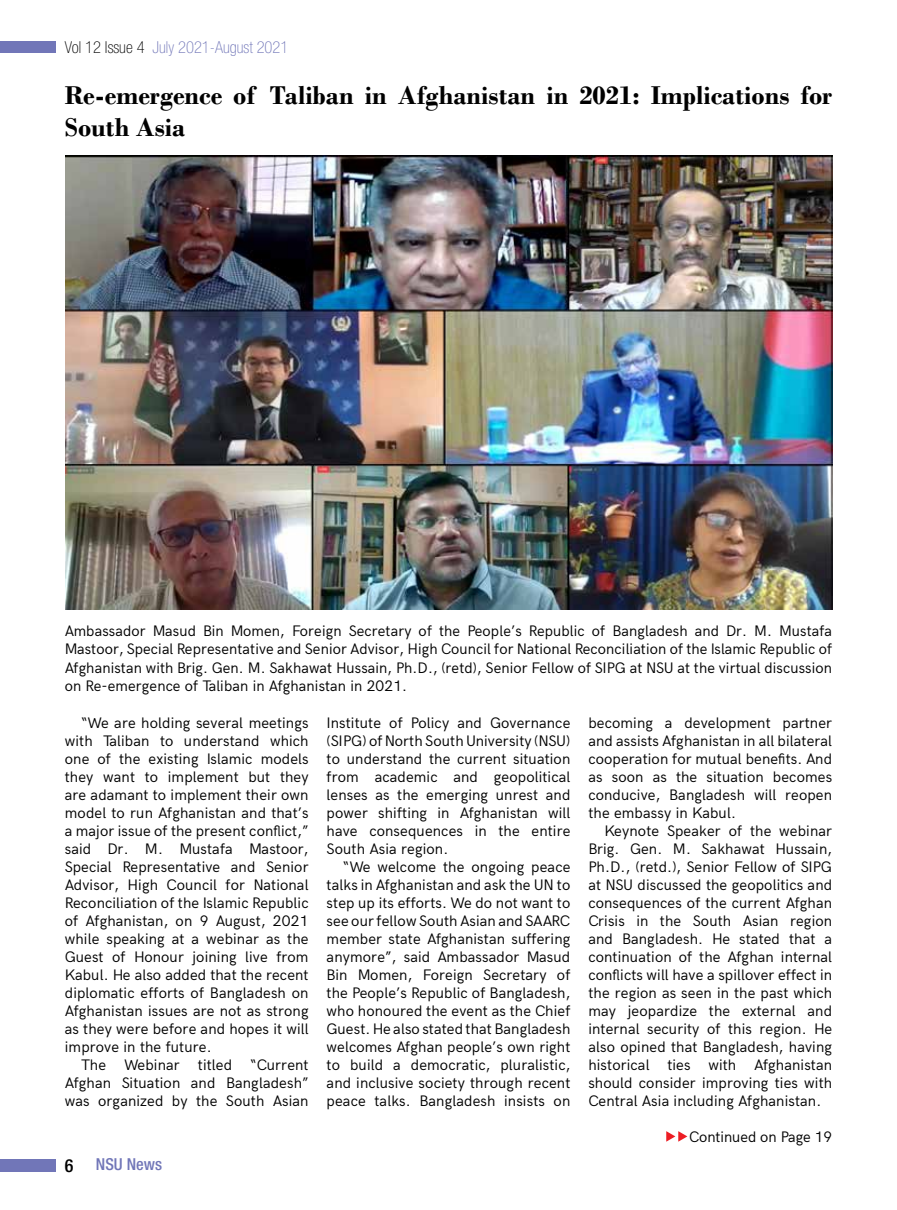
<style>
.page{position:relative;width:897px;height:1210px;background:#fff}
.page>*{position:absolute;margin:0;border:0;box-sizing:border-box;transform-origin:0 0}
.t1{font:700 27px/31.5px "Bodoni";color:#000}
.t2{font:100 condensed 16.5px "Helvetica Neue LT Pro";color:#7176b8}
.t3{font:500 condensed 16.5px "Helvetica Neue LT Pro";color:#7176b8}
.t4{font:15px/18px "Acari Sans";letter-spacing:.01em;color:#000;text-align:justify}
.s1{color:#000}
.s2{font-size:18px;color:#000}
</style>
<div class="page">
<div style="left:0;top:1158px;width:56px;height:13px;background:#7176b8"></div>
<div style="left:0;top:41px;width:56px;height:11px;background:#7176b8"></div>
<img style="left:65px;top:155px;width:767px;height:454px">
<svg style="left:666px;top:1131px;width:21px;height:10px"></svg>
<p class="t2" style="left:65px;top:38px;width:225px"><span class="s1">Vol 12 Issue 4</span> July 2021-August 2021</p>
<h1 class="t1" style="left:65px;top:80px;width:769px">Re-emergence of Taliban in Afghanistan in 2021: Implications for<br>South Asia</h1>
<p class="t4" style="left:65px;top:620px;width:768px">Ambassador Masud Bin Momen, Foreign Secretary of the People’s Republic of Bangladesh and Dr. M. Mustafa Mastoor, Special Representative and Senior Advisor, High Council for National Reconciliation of the Islamic Republic of Afghanistan with Brig. Gen. M. Sakhawat Hussain, Ph.D., (retd), Senior Fellow of SIPG at NSU at the virtual discussion on Re-emergence of Taliban in Afghanistan in 2021.</p>
<p class="t4" style="left:65px;top:712px;width:245px;text-indent:16px">“We are holding several meetings with Taliban to understand which one of the existing Islamic models they want to implement but they are adamant to implement their own model to run Afghanistan and that’s a major issue of the present conflict,” said Dr. M. Mustafa Mastoor, Special Representative and Senior Advisor, High Council for National Reconciliation of the Islamic Republic of Afghanistan, on 9 August, 2021 while speaking at a webinar as the Guest of Honour joining live from Kabul. He also added that the recent diplomatic efforts of Bangladesh on Afghanistan issues are not as strong as they were before and hopes it will improve in the future.</p>
<p class="t4" style="left:65px;top:1054px;width:245px;text-indent:16px">The Webinar titled “Current Afghan Situation and Bangladesh” was organized by the South Asian</p>
<p class="t4" style="left:326px;top:712px;width:245px">Institute of Policy and Governance (SIPG) of North South University (NSU) to understand the current situation from academic and geopolitical lenses as the emerging unrest and power shifting in Afghanistan will have consequences in the entire South Asia region.</p>
<p class="t4" style="left:326px;top:856px;width:245px;text-indent:16px">“We welcome the ongoing peace talks in Afghanistan and ask the UN to step up its efforts. We do not want to see our fellow South Asian and SAARC member state Afghanistan suffering anymore”, said Ambassador Masud Bin Momen, Foreign Secretary of the People’s Republic of Bangladesh, who honoured the event as the Chief Guest. He also stated that Bangladesh welcomes Afghan people’s own right to build a democratic, pluralistic, and inclusive society through recent peace talks. Bangladesh insists on</p>
<p class="t3" style="left:65px;top:1154px;width:99px"><span class="s2">6</span> NSU News</p>
<p class="t4" style="left:588px;top:712px;width:245px">becoming a development partner and assists Afghanistan in all bilateral cooperation for mutual benefits. And as soon as the situation becomes conducive, Bangladesh will reopen the embassy in Kabul.</p>
<p class="t4" style="left:588px;top:820px;width:245px;text-indent:16px">Keynote Speaker of the webinar Brig. Gen. M. Sakhawat Hussain, Ph.D., (retd.), Senior Fellow of SIPG at NSU discussed the geopolitics and consequences of the current Afghan Crisis in the South Asian region and Bangladesh. He stated that a continuation of the Afghan internal conflicts will have a spillover effect in the region as seen in the past which may jeopardize the external and internal security of this region. He also opined that Bangladesh, having historical ties with Afghanistan should consider improving ties with Central Asia including Afghanistan.</p>
<p class="t4" style="left:689px;top:1126px;width:144px">Continued on Page 19</p>
</div>
